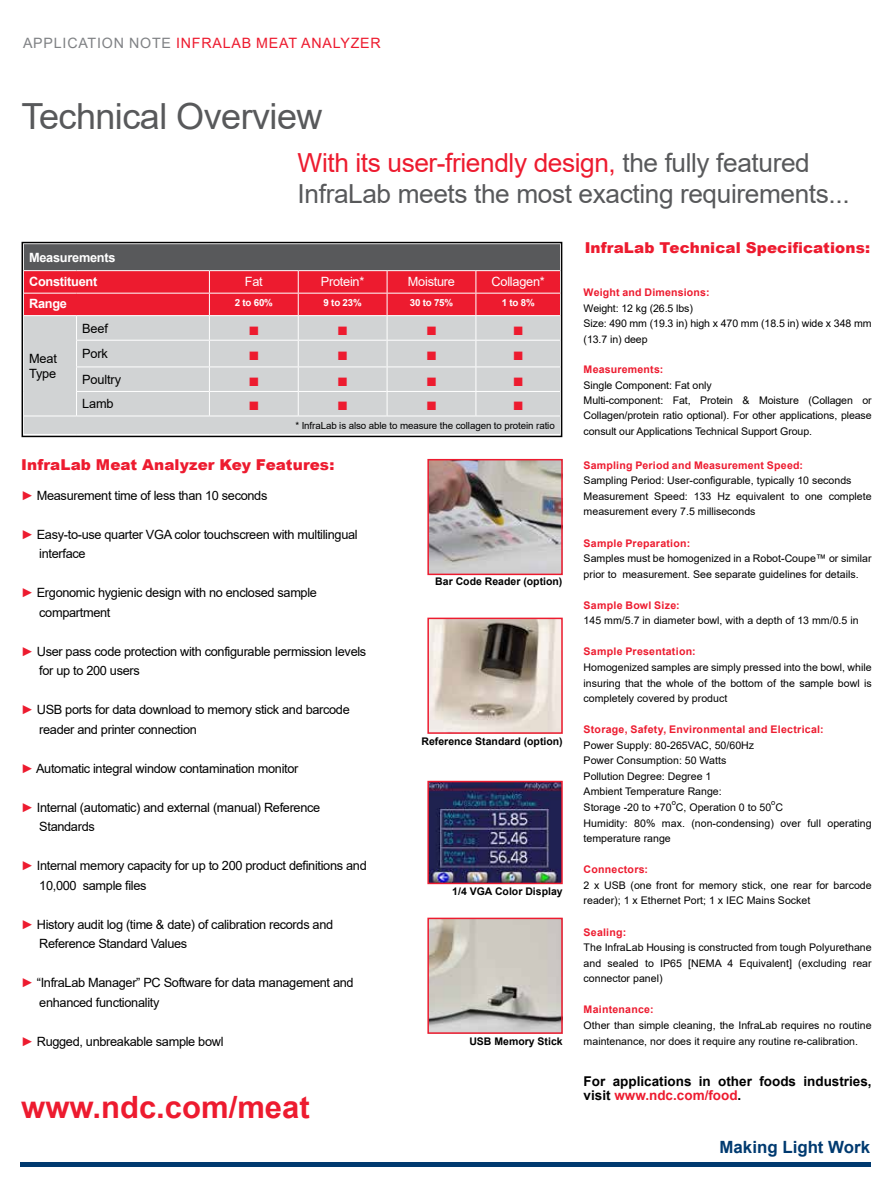
<style>
.page{position:relative;width:893px;height:1188px;background:#fff}
.page>*{position:absolute;margin:0;border:0;box-sizing:border-box;transform-origin:0 0}
.t1{font:36px "Arial";letter-spacing:-.015em;color:#58595b}
.t2{font:700 30.75px "Arial";color:#ed1b2f}
.t3{font:26.25px/31.5px "Arial";letter-spacing:-.015em;color:#58595b}
.t4{font:18.15px "Arial";color:#ed1b2f}
.t5{font:700 16.8px "Arial";color:#003a70}
.t6{font:900 15px "Arial";letter-spacing:.005em;color:#ed1b2f}
.t7{font:14.25px "Arial";letter-spacing:.055em;color:#ed1b2f}
.t8{font:700 13.5px/13.5px "Arial";color:#000}
.t9{font:12.75px/19.5px "Arial";letter-spacing:-.025em;color:#000}
.t10{font:700 12.75px/23.9px "Arial";letter-spacing:-.02em;color:#fff}
.t11{font:12.75px "Arial";letter-spacing:-.02em;color:#fff}
.t12{font:10.5px/15.6px "Arial";color:#000}
.t13{font:700 10.5px "Arial";letter-spacing:.02em;color:#ed1b2f}
.t14{font:700 10.5px "Arial";color:#000}
.t15{font:9.75px "Arial";letter-spacing:-.01em;color:#000}
.t16{font:700 9.75px "Arial";letter-spacing:-.02em;color:#fff}
.t17{font:7.5px "Arial";color:#000}
.s1{color:#808285}
.s2{color:#ed1b2f}
</style>
<div class="page">
<svg style="left:25px;top:245px;width:534px;height:189px;background:#c99ba0"></svg>
<div style="left:22px;top:242px;width:540px;height:195px;border:2px solid #000"></div>
<img style="left:430px;top:462px;width:130px;height:110px">
<div style="left:427px;top:459px;width:136px;height:116px;border:2px solid #ed1b2f"></div>
<img style="left:430px;top:621px;width:130px;height:110px">
<div style="left:427px;top:618px;width:136px;height:116px;border:2px solid #ed1b2f"></div>
<img style="left:430px;top:784px;width:130px;height:97px">
<div style="left:427px;top:781px;width:136px;height:103px;border:2px solid #ed1b2f"></div>
<img style="left:430px;top:921px;width:130px;height:110px">
<div style="left:427px;top:918px;width:136px;height:116px;border:2px solid #ed1b2f"></div>
<div style="left:20px;top:1162px;width:850px;height:5px;background:#003a70"></div>
<h3 class="t7" style="left:23px;top:33px;width:359px"><span class="s1">APPLICATION NOTE</span> INFRALAB MEAT ANALYZER</h3>
<h1 class="t1" style="left:22px;top:92px;width:302px">Technical Overview</h1>
<h3 class="t3" style="left:298px;top:146px;width:553px"><span class="s2">With its user-friendly design,</span> the fully featured<br>InfraLab meets the most exacting requirements...</h3>
<p class="t10" style="left:29px;top:246px;width:88px">Measurements<br>Constituent</p>
<p class="t11" style="left:245px;top:272px;width:19px">Fat</p>
<p class="t11" style="left:321px;top:272px;width:45px">Protein*</p>
<p class="t11" style="left:408px;top:272px;width:49px">Moisture</p>
<p class="t11" style="left:492px;top:272px;width:55px">Collagen*</p>
<p class="t10" style="left:29px;top:292px;width:39px">Range</p>
<p class="t16" style="left:235px;top:296px;width:40px">2 to 60%</p>
<p class="t16" style="left:324px;top:296px;width:40px">9 to 23%</p>
<p class="t16" style="left:410px;top:296px;width:45px">30 to 75%</p>
<p class="t16" style="left:502px;top:296px;width:34px">1 to 8%</p>
<p class="t9" style="left:29px;top:351px;width:29px;line-height:15.3px">Meat<br>Type</p>
<p class="t9" style="left:82px;top:318px;width:27px">Beef</p>
<h3 class="t4" style="left:248px;top:316px;width:12px">■</h3>
<h3 class="t4" style="left:337px;top:316px;width:12px">■</h3>
<h3 class="t4" style="left:426px;top:316px;width:12px">■</h3>
<h3 class="t4" style="left:513px;top:316px;width:12px">■</h3>
<p class="t9" style="left:82px;top:344px;width:27px">Pork</p>
<h3 class="t4" style="left:248px;top:341px;width:12px">■</h3>
<h3 class="t4" style="left:337px;top:341px;width:12px">■</h3>
<h3 class="t4" style="left:426px;top:341px;width:12px">■</h3>
<h3 class="t4" style="left:513px;top:341px;width:12px">■</h3>
<p class="t9" style="left:82px;top:370px;width:40px">Poultry</p>
<h3 class="t4" style="left:248px;top:367px;width:12px">■</h3>
<h3 class="t4" style="left:337px;top:367px;width:12px">■</h3>
<h3 class="t4" style="left:426px;top:367px;width:12px">■</h3>
<h3 class="t4" style="left:513px;top:367px;width:12px">■</h3>
<p class="t9" style="left:82px;top:394px;width:33px">Lamb</p>
<h3 class="t4" style="left:248px;top:391px;width:12px">■</h3>
<h3 class="t4" style="left:337px;top:391px;width:12px">■</h3>
<h3 class="t4" style="left:426px;top:391px;width:12px">■</h3>
<h3 class="t4" style="left:513px;top:391px;width:12px">■</h3>
<p class="t15" style="left:295px;top:419px;width:261px">* InfraLab is also able to measure the collagen to protein ratio</p>
<h3 class="t6" style="left:21px;top:453px;width:315px">InfraLab Meat Analyzer Key Features:</h3>
<p class="t9" style="left:21px;top:485px;width:248px"><span class="s2">►</span> Measurement time of less than 10 seconds</p>
<p class="t9" style="left:39px;top:524px;width:320px;text-indent:-18px"><span class="s2">►</span> Easy-to-use quarter VGA color touchscreen with multilingual interface</p>
<p class="t9" style="left:39px;top:583px;width:279px;text-indent:-18px"><span class="s2">►</span> Ergonomic hygienic design with no enclosed sample compartment</p>
<p class="t9" style="left:39px;top:641px;width:329px;text-indent:-18px"><span class="s2">►</span> User pass code protection with configurable permission levels for up to 200 users</p>
<p class="t9" style="left:39px;top:700px;width:312px;text-indent:-18px"><span class="s2">►</span> USB ports for data download to memory stick and barcode reader and printer connection</p>
<p class="t9" style="left:21px;top:758px;width:279px"><span class="s2">►</span> Automatic integral window contamination monitor</p>
<p class="t9" style="left:39px;top:797px;width:283px;text-indent:-18px"><span class="s2">►</span> Internal (automatic) and external (manual) Reference<br>Standards</p>
<p class="t9" style="left:39px;top:856px;width:329px;text-indent:-18px"><span class="s2">►</span> Internal memory capacity for up to 200 product definitions and<br>10,000 sample files</p>
<p class="t9" style="left:39px;top:914px;width:295px;text-indent:-18px"><span class="s2">►</span> History audit log (time &amp; date) of calibration records and<br>Reference Standard Values</p>
<p class="t9" style="left:39px;top:973px;width:316px;text-indent:-18px"><span class="s2">►</span> “InfraLab Manager” PC Software for data management and enhanced functionality</p>
<p class="t9" style="left:21px;top:1031px;width:204px"><span class="s2">►</span> Rugged, unbreakable sample bowl</p>
<h2 class="t2" style="left:21px;top:1085px;width:290px">www.ndc.com/meat</h2>
<p class="t14" style="left:435px;top:574px;width:129px">Bar Code Reader (option)</p>
<p class="t14" style="left:422px;top:734px;width:143px">Reference Standard (option)</p>
<p class="t14" style="left:452px;top:883px;width:112px">1/4 VGA Color Display</p>
<p class="t14" style="left:469px;top:1034px;width:95px">USB Memory Stick</p>
<h3 class="t6" style="left:585px;top:236px;width:287px">InfraLab Technical Specifications:</h3>
<p class="t13" style="left:584px;top:285px;width:127px">Weight and Dimensions:</p>
<p class="t12" style="left:584px;top:300px;width:289px">Weight: 12 kg (26.5 lbs)<br>Size: 490 mm (19.3 in) high x 470 mm (18.5 in) wide x 348 mm (13.7 in) deep</p>
<p class="t13" style="left:584px;top:362px;width:81px">Measurements:</p>
<p class="t12" style="left:584px;top:377px;width:290px">Single Component: Fat only<br>Multi-component: Fat, Protein &amp; Moisture (Collagen or Collagen/protein ratio optional). For other applications, please consult our Applications Technical Support Group.</p>
<p class="t13" style="left:584px;top:458px;width:221px">Sampling Period and Measurement Speed:</p>
<p class="t12" style="left:584px;top:473px;width:290px">Sampling Period: User-configurable, typically 10 seconds<br>Measurement Speed: 133 Hz equivalent to one complete measurement every 7.5 milliseconds</p>
<p class="t13" style="left:584px;top:535px;width:108px">Sample Preparation:</p>
<p class="t12" style="left:584px;top:551px;width:290px">Samples must be homogenized in a Robot-Coupe™ or similar prior to measurement. See separate guidelines for details.</p>
<p class="t13" style="left:584px;top:598px;width:98px">Sample Bowl Size:</p>
<p class="t12" style="left:584px;top:613px;width:276px">145 mm/5.7 in diameter bowl, with a depth of 13 mm/0.5 in</p>
<p class="t13" style="left:584px;top:644px;width:114px">Sample Presentation:</p>
<p class="t12" style="left:584px;top:659px;width:290px;text-align:justify">Homogenized samples are simply pressed into the bowl, while insuring that the whole of the bottom of the sample bowl is completely covered by product</p>
<p class="t13" style="left:584px;top:722px;width:242px">Storage, Safety, Environmental and Electrical:</p>
<p class="t12" style="left:584px;top:737px;width:201px">Power Supply: 80-265VAC, 50/60Hz<br>Power Consumption: 50 Watts<br>Pollution Degree: Degree 1<br>Ambient Temperature Range:<br>Storage -20 to +70 C, Operation 0 to 50 C</p>
<p class="t17" style="left:672px;top:797px;width:6px">o</p>
<p class="t17" style="left:771px;top:797px;width:6px">o</p>
<p class="t12" style="left:584px;top:815px;width:290px">Humidity: 80% max. (non-condensing) over full operating temperature range</p>
<p class="t13" style="left:584px;top:862px;width:66px">Connectors:</p>
<p class="t12" style="left:584px;top:877px;width:290px">2 x USB (one front for memory stick, one rear for barcode reader); 1 x Ethernet Port; 1 x IEC Mains Socket</p>
<p class="t13" style="left:584px;top:924px;width:44px">Sealing:</p>
<p class="t12" style="left:584px;top:940px;width:290px;text-align:justify">The InfraLab Housing is constructed from tough Polyurethane and sealed to IP65 [NEMA 4 Equivalent] (excluding rear connector panel)</p>
<p class="t13" style="left:584px;top:1002px;width:72px">Maintenance:</p>
<p class="t12" style="left:584px;top:1017px;width:290px">Other than simple cleaning, the InfraLab requires no routine maintenance, nor does it require any routine re-calibration.</p>
<p class="t8" style="left:584px;top:1075px;width:290px">For applications in other foods industries, visit <span class="s2">www.ndc.com/food</span>.</p>
<h3 class="t5" style="left:719px;top:1135px;width:152px">Making Light Work</h3>
</div>
